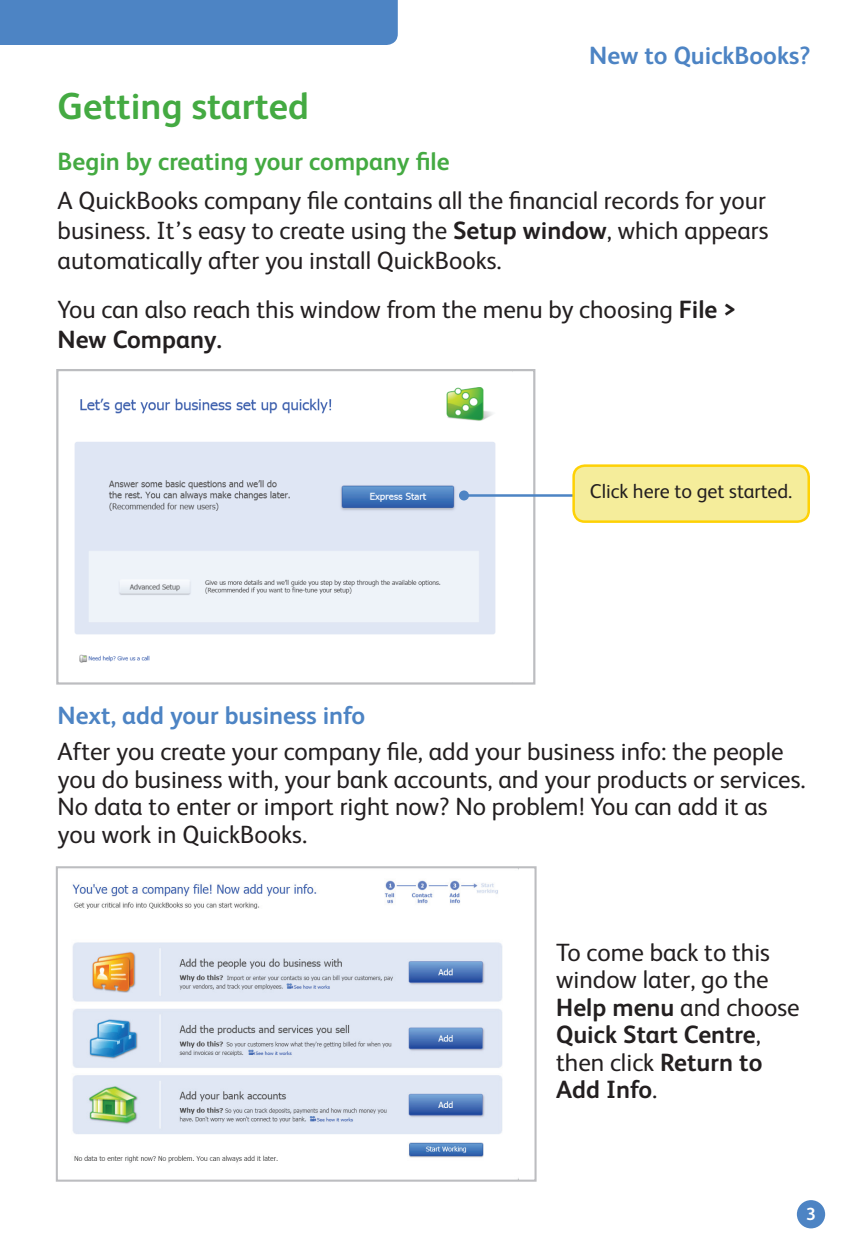
<style>
.page{position:relative;width:855px;height:1260px;background:#fff}
.page>*{position:absolute;margin:0;border:0;box-sizing:border-box;transform-origin:0 0}
.t1{font:700 37.5px "FS Albert";color:#44aa42}
.t2{font:25px/27.5px "FS Albert";color:#231f20}
.t3{font:700 25px "FS Albert";color:#4d84c4}
.t4{font:700 25px "FS Albert";color:#44aa42}
.t5{font:20px "FS Albert";color:#231f20}
.t6{font:700 17.5px "FS Albert";color:#fff}
.s1{font-weight:700}
</style>
<div class="page">
<div style="left:797px;top:1200px;width:28px;height:28px;background:#4d84c4;border-radius:50%"></div>
<div style="left:0;top:0;width:398px;height:45px;background:#4d84c4"></div>
<img style="left:74px;top:387px;width:422px;height:276px">
<div style="left:56px;top:369px;width:479px;height:316px;border:2px solid #bcbdc0"></div>
<hr style="left:464px;top:494px;width:155px;height:3px;background:#4d84c4">
<div style="left:459px;top:491px;width:10px;height:10px;background:#4d84c4;border-radius:50%"></div>
<div style="left:574px;top:466px;width:235px;height:56px;background:#f5ed9b;border-radius:11px"></div>
<div style="left:572px;top:464px;width:238px;height:59px;border:2px solid #fed105;border-radius:11px"></div>
<img style="left:72px;top:869px;width:447px;height:310px">
<div style="left:56px;top:866px;width:481px;height:316px;border:2px solid #bcbdc0"></div>
<p class="t3" style="left:589px;top:39px;width:223px">New to QuickBooks?</p>
<h1 class="t1" style="left:58px;top:81px;width:253px">Getting started</h1>
<p class="t4" style="left:58px;top:145px;width:394px">Begin by creating your company file</p>
<p class="t2" style="left:58px;top:185px;width:712px;line-height:30px;text-align:justify">A QuickBooks company file contains all the financial records for your business. It’s easy to create using the <span class="s1">Setup window</span>, which appears automatically after you install QuickBooks.</p>
<p class="t2" style="left:58px;top:294px;width:681px;line-height:30px">You can also reach this window from the menu by choosing <span class="s1">File &gt;<br>New Company.</span></p>
<p class="t5" style="left:590px;top:478px;width:204px">Click here to get started.</p>
<p class="t3" style="left:58px;top:698px;width:309px">Next, add your business info</p>
<p class="t2" style="left:58px;top:737px;width:750px">After you create your company file, add your business info: the people you do business with, your bank accounts, and your products or services.<br>No data to enter or import right now? No problem! You can add it as you work in QuickBooks.</p>
<p class="t2" style="left:556px;top:937px;width:245px">To come back to this window later, go the<br><span class="s1">Help menu</span> and choose<br><span class="s1">Quick Start Centre</span>, then click <span class="s1">Return to<br>Add Info</span>.</p>
<p class="t6" style="left:806px;top:1202px;width:11px">3</p>
</div>
